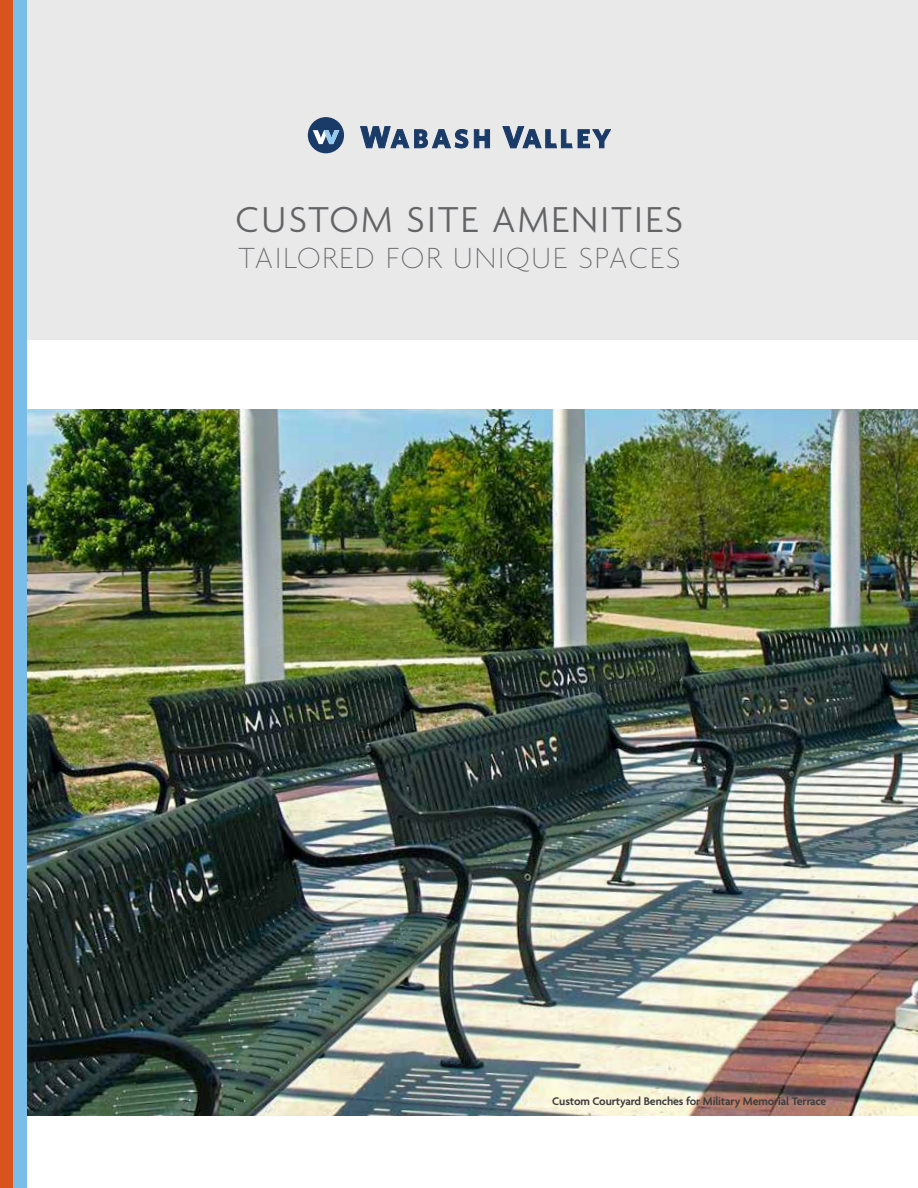
<style>
.page{position:relative;width:918px;height:1188px;background:#fff}
.page>*{position:absolute;margin:0;border:0;box-sizing:border-box;transform-origin:0 0}
.t1{font:300 39px "Agenda";letter-spacing:.06em;color:#636466}
.t2{font:100 31.5px "Agenda";letter-spacing:.06em;color:#636466}
.t3{font:600 12px "Agenda";letter-spacing:-.01em;color:#3d3c3e}
</style>
<div class="page">
<div style="left:0;top:0;width:918px;height:339px;background:#e9e9ea"></div>
<svg style="left:360px;top:126px;width:108px;height:22px"></svg>
<svg style="left:474px;top:129px;width:16px;height:19px"></svg>
<svg style="left:502px;top:126px;width:109px;height:23px"></svg>
<div style="left:308px;top:117px;width:36px;height:36px;background:#1a3a67;border-radius:50%"></div>
<svg style="left:313px;top:130px;width:26px;height:14px"></svg>
<img style="left:26px;top:409px;width:892px;height:706px">
<div style="left:0;top:0;width:13px;height:1188px;background:#d9531e"></div>
<div style="left:13px;top:0;width:13px;height:1188px;background:#79bde8"></div>
<h1 class="t1" style="left:236px;top:198px;width:449px">CUSTOM SITE AMENITIES</h1>
<h2 class="t2" style="left:239px;top:241px;width:443px">TAILORED FOR UNIQUE SPACES</h2>
<p class="t3" style="left:552px;top:1095px;width:276px">Custom Courtyard Benches for Military Memorial Terrace</p>
</div>
